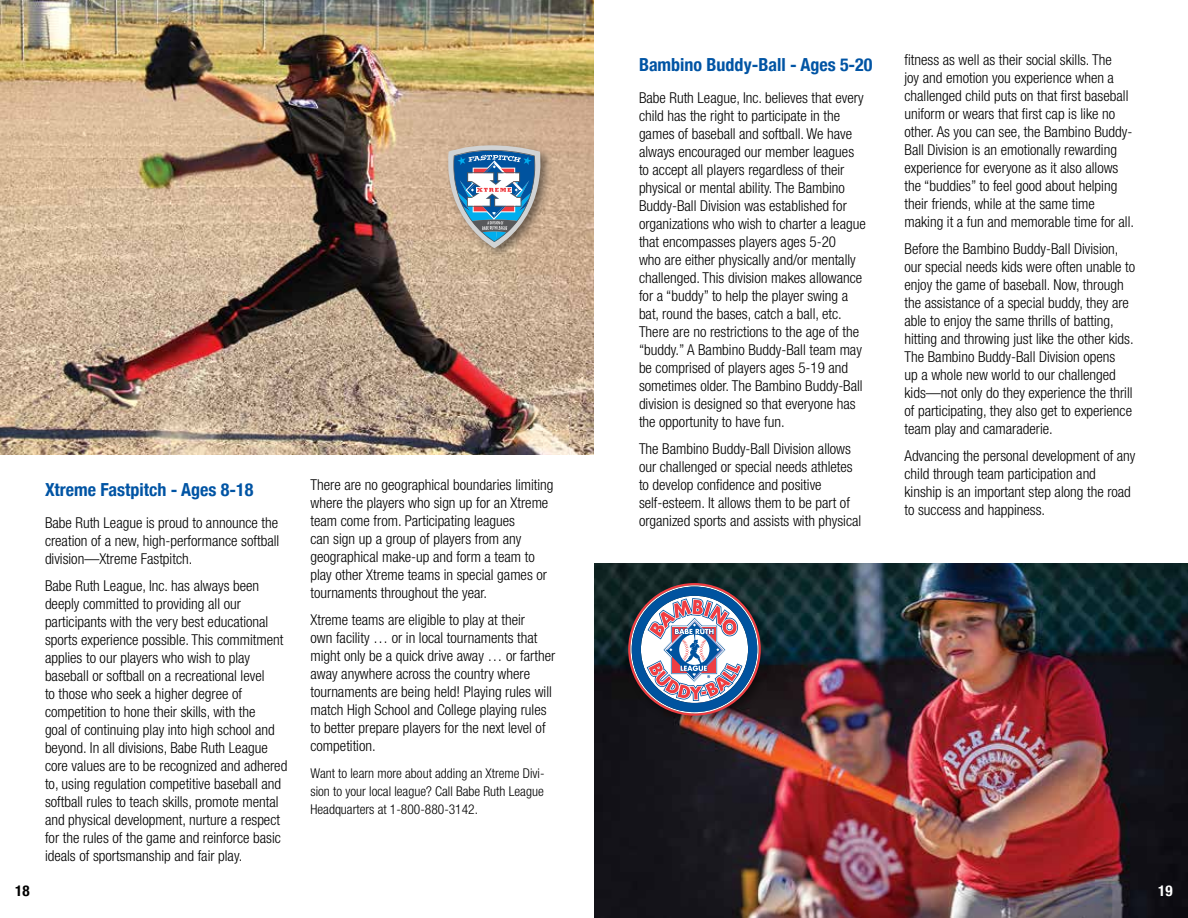
<style>
.page{position:relative;width:1188px;height:918px;background:#fff}
.page>*{position:absolute;margin:0;border:0;box-sizing:border-box;transform-origin:0 0}
.t1{font:700 condensed 18px "Helvetica Neue";color:#0054a4}
.t2{font:300 condensed 15px/18px "Helvetica Neue LT Std";color:#000}
.t3{font:700 condensed 15px "Helvetica Neue";color:#000}
.t4{font:700 condensed 15px "Helvetica Neue";color:#fff}
.t5{font:300 condensed 13.5px/18px "Helvetica Neue LT Std";color:#000;text-align:justify}
</style>
<div class="page">
<img style="left:0;top:0;width:594px;height:454px">
<div style="left:445px;top:141px;width:108px;height:119px;background:#000;opacity:.45"></div>
<svg style="left:448px;top:145px;width:93px;height:103px;background:#8a9ead"></svg>
<img style="left:594px;top:563px;width:594px;height:355px">
<div style="left:624px;top:579px;width:149px;height:149px;background:#000;opacity:.45"></div>
<svg style="left:628px;top:583px;width:133px;height:133px"></svg>
<p class="t1" style="left:45px;top:475px;width:210px">Xtreme Fastpitch - Ages 8-18</p>
<p class="t2" style="left:45px;top:513px;width:236px;text-align:justify">Babe Ruth League is proud to announce the creation of a new, high-performance softball division—Xtreme Fastpitch.</p>
<p class="t2" style="left:45px;top:576px;width:244px">Babe Ruth League, Inc. has always been deeply committed to providing all our participants with the very best educational sports experience possible. This commitment applies to our players who wish to play baseball or softball on a recreational level<br>to those who seek a higher degree of competition to hone their skills, with the<br>goal of continuing play into high school and beyond. In all divisions, Babe Ruth League core values are to be recognized and adhered to, using regulation competitive baseball and softball rules to teach skills, promote mental and physical development, nurture a respect for the rules of the game and reinforce basic ideals of sportsmanship and fair play.</p>
<p class="t2" style="left:310px;top:475px;width:245px">There are no geographical boundaries limiting where the players who sign up for an Xtreme team come from. Participating leagues<br>can sign up a group of players from any geographical make-up and form a team to play other Xtreme teams in special games or tournaments throughout the year.</p>
<p class="t2" style="left:310px;top:610px;width:246px">Xtreme teams are eligible to play at their<br>own facility … or in local tournaments that might only be a quick drive away … or farther away anywhere across the country where tournaments are being held! Playing rules will match High School and College playing rules to better prepare players for the next level of competition.</p>
<p class="t5" style="left:310px;top:764px;width:236px">Want to learn more about adding an Xtreme Divi&shy;sion to your local league? Call Babe Ruth League Headquarters at 1-800-880-3142.</p>
<p class="t1" style="left:639px;top:50px;width:235px">Bambino Buddy-Ball - Ages 5-20</p>
<p class="t2" style="left:639px;top:88px;width:228px">Babe Ruth League, Inc. believes that every child has the right to participate in the games of baseball and softball. We have always encouraged our member leagues to accept all players regardless of their physical or mental ability. The Bambino Buddy-Ball Division was established for organizations who wish to charter a league that encompasses players ages 5-20<br>who are either physically and/or mentally challenged. This division makes allowance for a “buddy” to help the player swing a bat, round the bases, catch a ball, etc.<br>There are no restrictions to the age of the “buddy.” A Bambino Buddy-Ball team may be comprised of players ages 5-19 and sometimes older. The Bambino Buddy-Ball division is designed so that everyone has the opportunity to have fun.</p>
<p class="t2" style="left:639px;top:439px;width:224px">The Bambino Buddy-Ball Division allows our challenged or special needs athletes to develop confidence and positive self-esteem. It allows them to be part of organized sports and assists with physical</p>
<p class="t2" style="left:904px;top:50px;width:231px">fitness as well as their social skills. The<br>joy and emotion you experience when a challenged child puts on that first baseball uniform or wears that first cap is like no other. As you can see, the Bambino Buddy-Ball Division is an emotionally rewarding experience for everyone as it also allows the “buddies” to feel good about helping their friends, while at the same time making it a fun and memorable time for all.</p>
<p class="t2" style="left:904px;top:239px;width:232px">Before the Bambino Buddy-Ball Division, our special needs kids were often unable to enjoy the game of baseball. Now, through the assistance of a special buddy, they are able to enjoy the same thrills of batting, hitting and throwing just like the other kids.<br>The Bambino Buddy-Ball Division opens<br>up a whole new world to our challenged kids—not only do they experience the thrill of participating, they also get to experience team play and camaraderie.</p>
<p class="t2" style="left:904px;top:446px;width:232px">Advancing the personal development of any child through team participation and kinship is an important step along the road to success and happiness.</p>
<p class="t3" style="left:15px;top:879px;width:16px">18</p>
<p class="t4" style="left:1158px;top:879px;width:16px">19</p>
</div>
